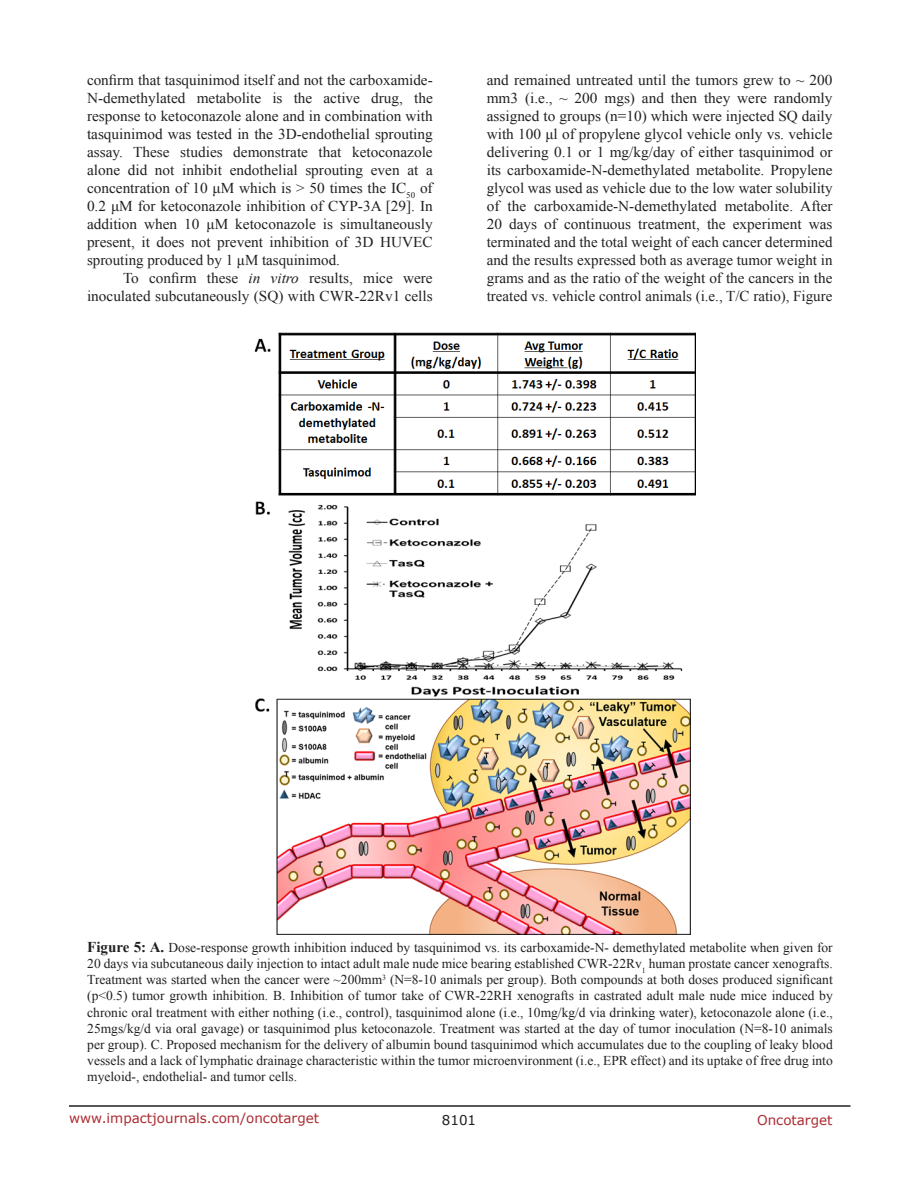
<style>
.page{position:relative;width:918px;height:1188px;background:#fff}
.page>*{position:absolute;margin:0;border:0;box-sizing:border-box;transform-origin:0 0}
.BodyText{font:15px/18px "Times New Roman";color:#221f22;text-align:justify}
.FigureText{font:13.5px/16.2px "Times New Roman";color:#221f22;text-align:justify}
.t1{font:13.5px "Verdana";color:#ac2b31}
.t2{font:13.5px "Verdana";color:#221f22}
.s1{font-style:italic}
.s2{font-weight:700;font-size:15px}
</style>
<div class="page">
<hr style="left:69px;top:1105px;width:781px;height:2px;background:#231f20">
<img style="left:254px;top:332px;width:442px;height:602px">
<p class="BodyText" style="left:87px;top:71px;width:347px">confirm that tasquinimod itself and not the carboxamide-N-demethylated metabolite is the active drug, the response to ketoconazole alone and in combination with tasquinimod was tested in the 3D-endothelial sprouting assay. These studies demonstrate that ketoconazole alone did not inhibit endothelial sprouting even at a concentration of 10 μM which is &gt; 50 times the IC<sub>50</sub> of 0.2 μM for ketoconazole inhibition of CYP-3A [29]. In addition when 10 μM ketoconazole is simultaneously present, it does not prevent inhibition of 3D HUVEC sprouting produced by 1 μM tasquinimod.</p>
<p class="BodyText" style="left:87px;top:269px;width:347px;text-align:right">To confirm these <span class="s1">in vitro</span> results, mice were inoculated subcutaneously (SQ) with CWR-22Rv1 cells</p>
<p class="BodyText" style="left:487px;top:71px;width:347px">and remained untreated until the tumors grew to ~ 200 mm3 (i.e., ~ 200 mgs) and then they were randomly assigned to groups (n=10) which were injected SQ daily with 100 μl of propylene glycol vehicle only vs. vehicle delivering 0.1 or 1 mg/kg/day of either tasquinimod or its carboxamide-N-demethylated metabolite. Propylene glycol was used as vehicle due to the low water solubility of the carboxamide-N-demethylated metabolite. After 20 days of continuous treatment, the experiment was terminated and the total weight of each cancer determined and the results expressed both as average tumor weight in grams and as the ratio of the weight of the cancers in the treated vs. vehicle control animals (i.e., T/C ratio), Figure</p>
<p class="FigureText" style="left:87px;top:939px;width:747px"><span class="s2">Figure 5: A.</span> Dose-response growth inhibition induced by tasquinimod vs. its carboxamide-N- demethylated metabolite when given for 20 days via subcutaneous daily injection to intact adult male nude mice bearing established CWR-22Rv<sub>1</sub> human prostate cancer xenografts.<br>Treatment was started when the cancer were ~200mm<sup>3</sup> (N=8-10 animals per group). Both compounds at both doses produced significant (p&lt;0.5) tumor growth inhibition. B. Inhibition of tumor take of CWR-22RH xenografts in castrated adult male nude mice induced by chronic oral treatment with either nothing (i.e., control), tasquinimod alone (i.e., 10mg/kg/d via drinking water), ketoconazole alone (i.e., 25mgs/kg/d via oral gavage) or tasquinimod plus ketoconazole. Treatment was started at the day of tumor inoculation (N=8-10 animals per group). C. Proposed mechanism for the delivery of albumin bound tasquinimod which accumulates due to the coupling of leaky blood vessels and a lack of lymphatic drainage characteristic within the tumor microenvironment (i.e., EPR effect) and its uptake of free drug into myeloid-, endothelial- and tumor cells.</p>
<p class="t1" style="left:69px;top:1109px;width:252px">www.impactjournals.com/oncotarget</p>
<p class="t2" style="left:442px;top:1111px;width:36px">8101</p>
<p class="t1" style="left:757px;top:1111px;width:77px">Oncotarget</p>
</div>
